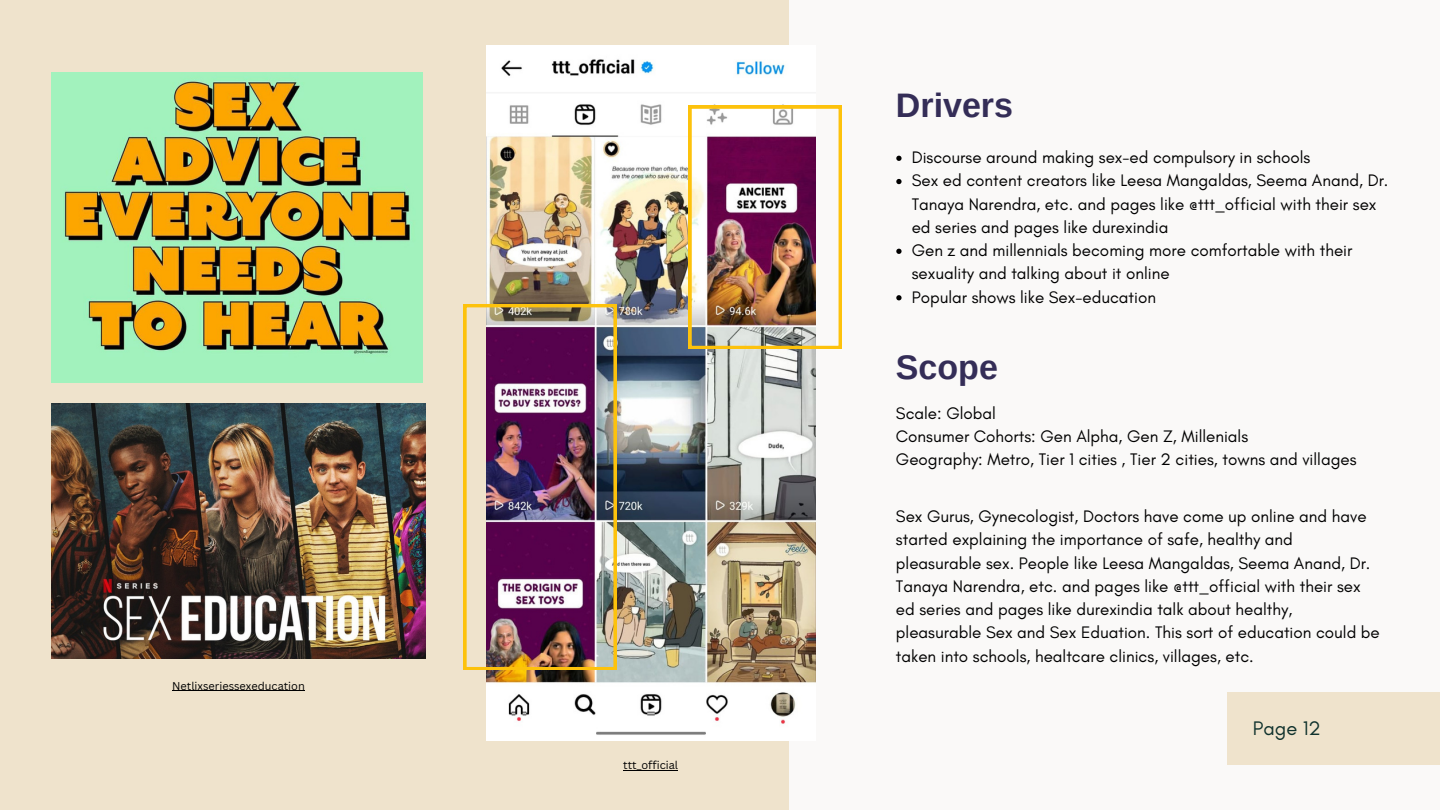
<style>
.page{position:relative;width:1440px;height:810px;background:#faf9f8}
.page>*{position:absolute;margin:0;border:0;box-sizing:border-box;transform-origin:0 0}
.t1{font:700 34px "Arimo";color:#342d57}
.t2{font:20px "Glacial Indifference";color:#10322d}
.t3{font:17px/23.2px "Glacial Indifference";color:#000}
.t4{font:11px "Canva Sans";color:#000}
</style>
<div class="page">
<div style="left:0;top:0;width:788px;height:810px;background:#efe3cc"></div>
<img style="left:52px;top:72px;width:370px;height:310px">
<div style="left:1228px;top:693px;width:212px;height:72px;background:#efe3cc"></div>
<img style="left:52px;top:404px;width:373px;height:254px">
<img style="left:486px;top:45px;width:329px;height:696px">
<img style="left:689px;top:106px;width:153px;height:243px">
<svg style="left:896px;top:156px;width:6px;height:5px"></svg>
<svg style="left:896px;top:179px;width:6px;height:5px"></svg>
<svg style="left:896px;top:249px;width:6px;height:5px"></svg>
<svg style="left:896px;top:295px;width:6px;height:5px"></svg>
<hr style="left:172px;top:691px;width:133px;height:1px;background:#000">
<img style="left:464px;top:304px;width:152px;height:366px">
<hr style="left:623px;top:770px;width:55px;height:1px;background:#000">
<p class="t4" style="left:172px;top:678px;width:134px">Netlixseriessexeducation</p>
<p class="t4" style="left:623px;top:757px;width:56px">ttt_official</p>
<p class="t1" style="left:896px;top:87px;width:119px">Drivers</p>
<p class="t3" style="left:912px;top:146px;width:400px">Discourse around making sex-ed compulsory in schools</p>
<p class="t3" style="left:912px;top:169px;width:478px">Sex ed content creators like Leesa Mangaldas, Seema Anand, Dr.<br>Tanaya Narendra, etc. and pages like @ttt_official with their sex ed series and pages like durexindia</p>
<p class="t3" style="left:912px;top:239px;width:442px">Gen z and millennials becoming more comfortable with their sexuality and talking about it online</p>
<p class="t3" style="left:912px;top:285px;width:246px">Popular shows like Sex-education</p>
<p class="t1" style="left:896px;top:348px;width:104px">Scope</p>
<p class="t3" style="left:896px;top:401px;width:102px">Scale: Global</p>
<p class="t3" style="left:896px;top:424px;width:354px">Consumer Cohorts: Gen Alpha, Gen Z, Millenials</p>
<p class="t3" style="left:896px;top:448px;width:462px">Geography: Metro, Tier 1 cities , Tier 2 cities, towns and villages</p>
<p class="t3" style="left:896px;top:505px;width:485px">Sex Gurus, Gynecologist, Doctors have come up online and have started explaining the importance of safe, healthy and pleasurable sex. People like Leesa Mangaldas, Seema Anand, Dr.<br>Tanaya Narendra, etc. and pages like @ttt_official with their sex ed series and pages like durexindia talk about healthy, pleasurable Sex and Sex Eduation. This sort of education could be taken into schools, healtcare clinics, villages, etc.</p>
<p class="t2" style="left:1253px;top:716px;width:69px">Page 12</p>
</div>
